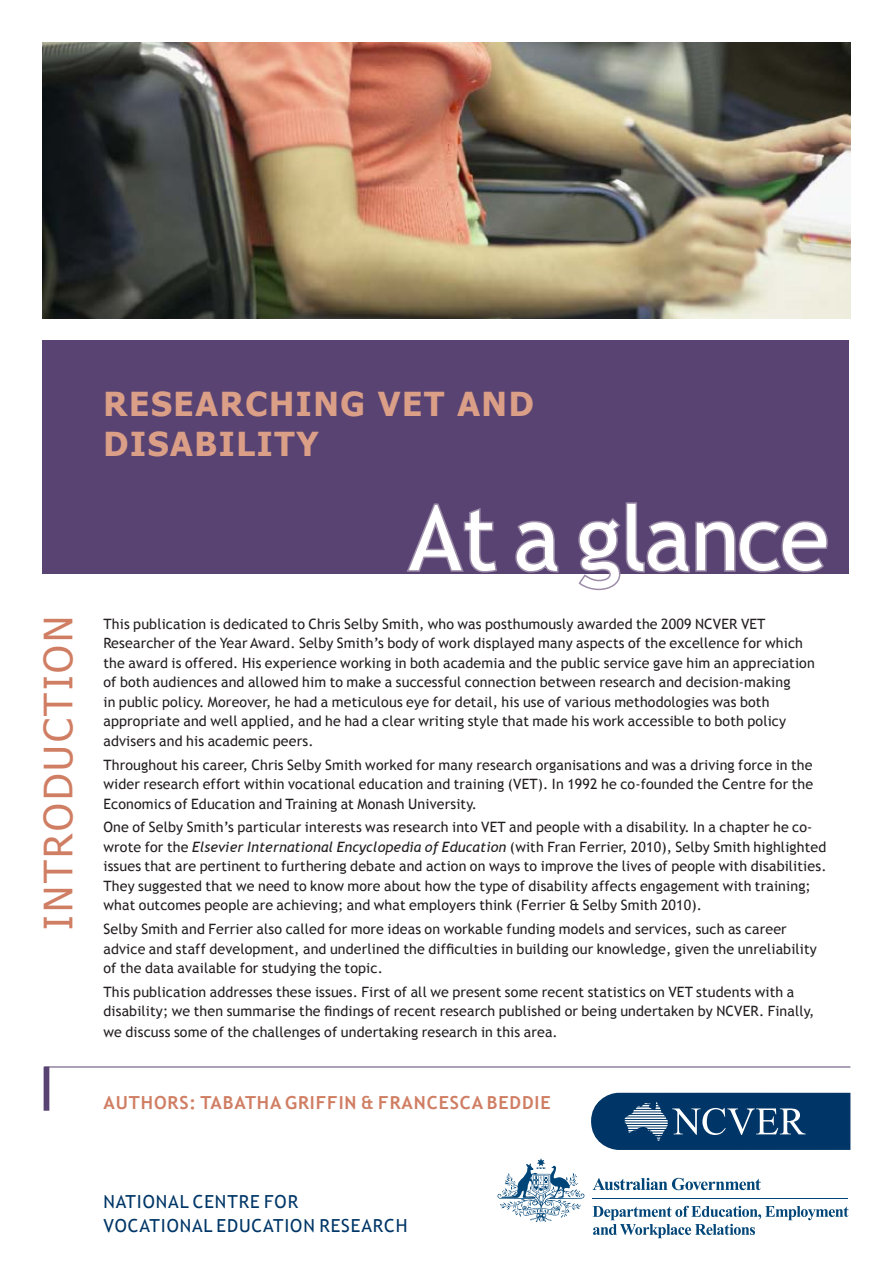
<style>
.page{position:relative;width:893px;height:1263px;background:#fff}
.page>*{position:absolute;margin:0;border:0;box-sizing:border-box;transform-origin:0 0}
.t1{font:90px "Trebuchet MS";letter-spacing:-.015em;color:#fff}
.inside-heading2{font:39px "Tahoma";letter-spacing:.075em;color:#d07e63}
.t2{font:700 33px/39.6px "Tahoma";letter-spacing:.05em;color:#db9f87}
.t3{font:18px/24px "Trebuchet MS";letter-spacing:.05em;color:#003667}
.t4{font:700 18px "Trebuchet MS";letter-spacing:.05em;color:#d07e63}
.Cover_Intro_Text{font:14.25px/19.5px "Trebuchet MS";letter-spacing:.01em;color:#231f20}
.s1{font-style:italic}
</style>
<div class="page">
<img style="left:43px;top:43px;width:807px;height:276px">
<div style="left:43px;top:340px;width:806px;height:234px;background:#594372"></div>
<svg style="left:406px;top:503px;width:91px;height:70px"></svg>
<svg style="left:515px;top:520px;width:44px;height:53px"></svg>
<svg style="left:578px;top:502px;width:250px;height:89px"></svg>
<svg style="left:591px;top:1093px;width:259px;height:57px"></svg>
<hr style="left:44px;top:1067px;width:806px;height:1px;background:#594372">
<div style="left:44px;top:1067px;width:5px;height:44px;background:#594372"></div>
<svg style="left:593px;top:1178px;width:168px;height:12px"></svg>
<svg style="left:497px;top:1158px;width:88px;height:64px"></svg>
<hr style="left:593px;top:1198px;width:255px;height:1px;background:#004577">
<svg style="left:593px;top:1206px;width:255px;height:32px"></svg>
<p class="inside-heading2" style="left:32px;top:930px;width:315px;rotate:-90deg">INTRODUCTION</p>
<p class="t2" style="left:103px;top:382px;width:432px">RESEARCHING VET AND<br>DISABILITY</p>
<p class="t1" style="left:409px;top:485px;width:422px">At a glance</p>
<p class="Cover_Intro_Text" style="left:103px;top:614px;width:713px">This publication is dedicated to Chris Selby Smith, who was posthumously awarded the 2009 NCVER VET Researcher of the Year Award. Selby Smith’s body of work displayed many aspects of the excellence for which the award is offered. His experience working in both academia and the public service gave him an appreciation of both audiences and allowed him to make a successful connection between research and decision-making<br>in public policy. Moreover, he had a meticulous eye for detail, his use of various methodologies was both appropriate and well applied, and he had a clear writing style that made his work accessible to both policy advisers and his academic peers.</p>
<p class="Cover_Intro_Text" style="left:103px;top:755px;width:711px;text-align:justify">Throughout his career, Chris Selby Smith worked for many research organisations and was a driving force in the wider research effort within vocational education and training (VET). In 1992 he co-founded the Centre for the Economics of Education and Training at Monash University.</p>
<p class="Cover_Intro_Text" style="left:103px;top:818px;width:725px">One of Selby Smith’s particular interests was research into VET and people with a disability. In a chapter he co&shy;wrote for the <span class="s1">Elsevier International Encyclopedia of Education</span> (with Fran Ferrier, 2010), Selby Smith highlighted issues that are pertinent to furthering debate and action on ways to improve the lives of people with disabilities.<br>They suggested that we need to know more about how the type of disability affects engagement with training; what outcomes people are achieving; and what employers think (Ferrier &amp; Selby Smith 2010).</p>
<p class="Cover_Intro_Text" style="left:103px;top:919px;width:715px">Selby Smith and Ferrier also called for more ideas on workable funding models and services, such as career advice and staff development, and underlined the difficulties in building our knowledge, given the unreliability of the data available for studying the topic.</p>
<p class="Cover_Intro_Text" style="left:103px;top:982px;width:712px">This publication addresses these issues. First of all we present some recent statistics on VET students with a disability; we then summarise the findings of recent research published or being undertaken by NCVER. Finally,</p>
<p class="Cover_Intro_Text" style="left:103px;top:1023px;width:456px">we discuss some of the challenges of undertaking research in this area.</p>
<p class="t4" style="left:103px;top:1091px;width:449px">AUTHORS: TABATHA GRIFFIN &amp; FRANCESCA BEDDIE</p>
<p class="t3" style="left:103px;top:1190px;width:306px">NATIONAL CENTRE FOR<br>VOCATIONAL EDUCATION RESEARCH</p>
</div>
